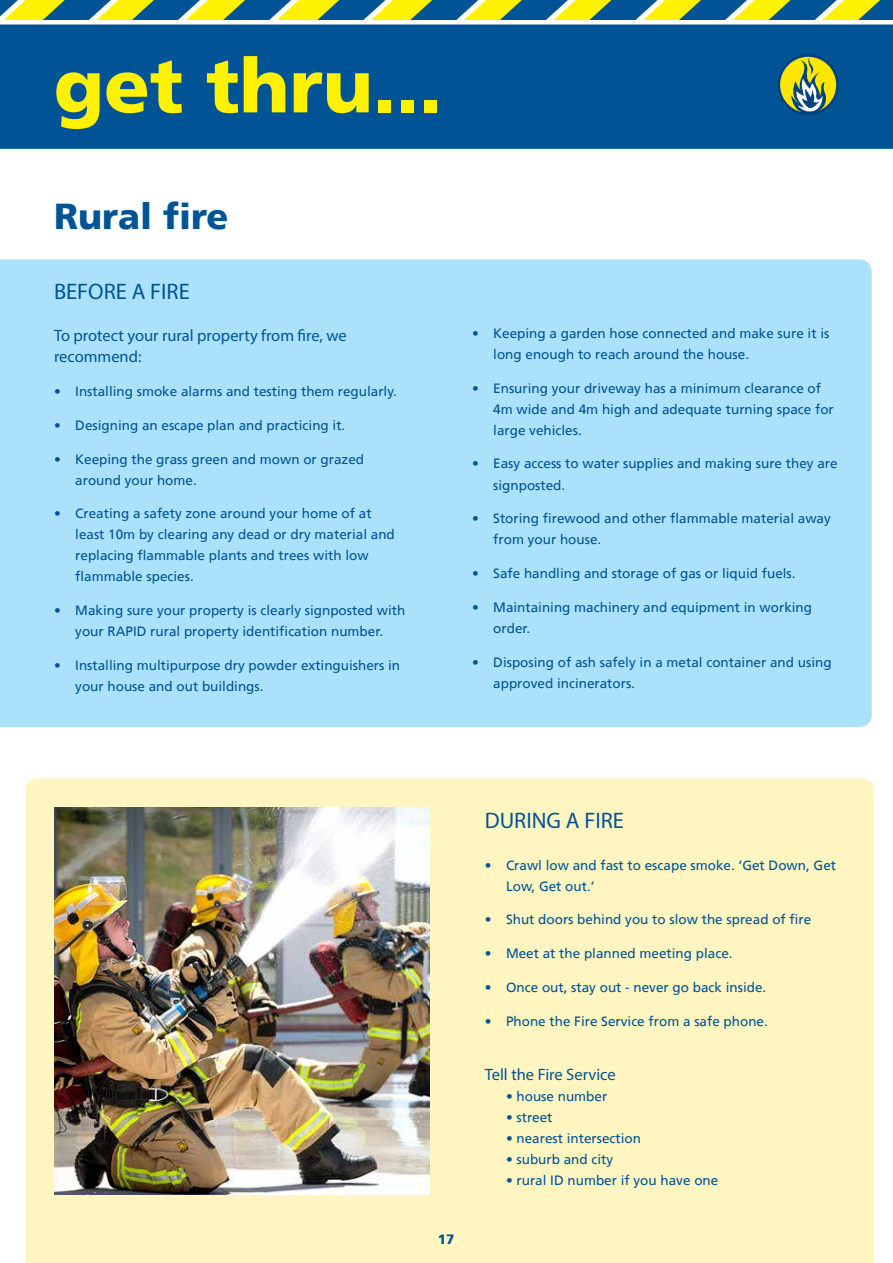
<style>
.page{position:relative;width:893px;height:1263px;background:#fff}
.page>*{position:absolute;margin:0;border:0;box-sizing:border-box;transform-origin:0 0}
.t1{font:900 75px "Frutiger";color:#fff200}
.t2{font:900 36px "Frutiger";color:#005496}
.t3{font:22.5px "Myriad Pro";color:#005596}
.t4{font:16.5px/21px "Myriad Pro";color:#005496}
.t5{font:13.5px/21px "Frutiger";color:#005496}
.t6{font:900 13.5px "Frutiger";color:#005496}
</style>
<div class="page">
<div style="left:26px;top:778px;width:848px;height:485px;background:#fff5c1"></div>
<svg style="left:0;top:0;width:893px;height:20px;background:#7fa360"></svg>
<div style="left:0;top:24px;width:893px;height:125px;background:#005496"></div>
<div style="left:0;top:259px;width:872px;height:468px;background:#abe1fa"></div>
<img style="left:54px;top:808px;width:375px;height:387px">
<svg style="left:779px;top:56px;width:59px;height:58px"></svg>
<div style="left:777px;top:54px;width:62px;height:61px;border:3px solid #00447c;border-radius:50%"></div>
<svg style="left:789px;top:57px;width:42px;height:58px;background:#98a954"></svg>
<h1 class="t1" style="left:54px;top:41px;width:389px">get thru...</h1>
<h2 class="t2" style="left:54px;top:195px;width:176px">Rural fire</h2>
<h3 class="t3" style="left:54px;top:278px;width:137px">BEFORE A FIRE</h3>
<p class="t4" style="left:54px;top:325px;width:294px">To protect your rural property from fire, we recommend:</p>
<p class="t5" style="left:54px;top:381px;width:344px">• Installing smoke alarms and testing them regularly.</p>
<p class="t5" style="left:54px;top:414px;width:293px">• Designing an escape plan and practicing it.</p>
<p class="t5" style="left:75px;top:448px;width:290px;text-indent:-21px">• Keeping the grass green and mown or grazed around your home.</p>
<p class="t5" style="left:75px;top:503px;width:321px;text-indent:-21px">• Creating a safety zone around your home of at least 10m by clearing any dead or dry material and replacing flammable plants and trees with low flammable species.</p>
<p class="t5" style="left:54px;top:600px;width:353px;text-align:center">• Making sure your property is clearly signposted with your RAPID rural property identification number.</p>
<p class="t5" style="left:75px;top:654px;width:326px;text-indent:-21px">• Installing multipurpose dry powder extinguishers in your house and out buildings.</p>
<p class="t5" style="left:493px;top:323px;width:338px;text-indent:-21px">• Keeping a garden hose connected and make sure it is long enough to reach around the house.</p>
<p class="t5" style="left:493px;top:377px;width:342px;text-indent:-21px">• Ensuring your driveway has a minimum clearance of<br>4m wide and 4m high and adequate turning space for large vehicles.</p>
<p class="t5" style="left:493px;top:453px;width:346px;text-indent:-21px">• Easy access to water supplies and making sure they are signposted.</p>
<p class="t5" style="left:493px;top:508px;width:339px;text-indent:-21px">• Storing firewood and other flammable material away from your house.</p>
<p class="t5" style="left:472px;top:563px;width:325px">• Safe handling and storage of gas or liquid fuels.</p>
<p class="t5" style="left:493px;top:596px;width:320px;text-indent:-21px">• Maintaining machinery and equipment in working order.</p>
<p class="t5" style="left:493px;top:651px;width:340px;text-indent:-21px">• Disposing of ash safely in a metal container and using approved incinerators.</p>
<p class="t6" style="left:438px;top:1231px;width:18px">17</p>
<h3 class="t3" style="left:485px;top:806px;width:141px">DURING A FIRE</h3>
<p class="t5" style="left:506px;top:854px;width:332px;text-indent:-21px">• Crawl low and fast to escape smoke. ‘Get Down, Get<br>Low, Get out.’</p>
<p class="t5" style="left:485px;top:909px;width:328px">• Shut doors behind you to slow the spread of fire</p>
<p class="t5" style="left:485px;top:943px;width:249px">• Meet at the planned meeting place.</p>
<p class="t5" style="left:485px;top:976px;width:283px">• Once out, stay out - never go back inside.</p>
<p class="t5" style="left:485px;top:1010px;width:285px">• Phone the Fire Service from a safe phone.</p>
<p class="t4" style="left:485px;top:1064px;width:133px">Tell the Fire Service</p>
<p class="t5" style="left:506px;top:1086px;width:103px">• house number</p>
<p class="t5" style="left:506px;top:1107px;width:48px">• street</p>
<p class="t5" style="left:506px;top:1128px;width:137px">• nearest intersection</p>
<p class="t5" style="left:506px;top:1149px;width:109px">• suburb and city</p>
<p class="t5" style="left:506px;top:1170px;width:214px">• rural ID number if you have one</p>
</div>
